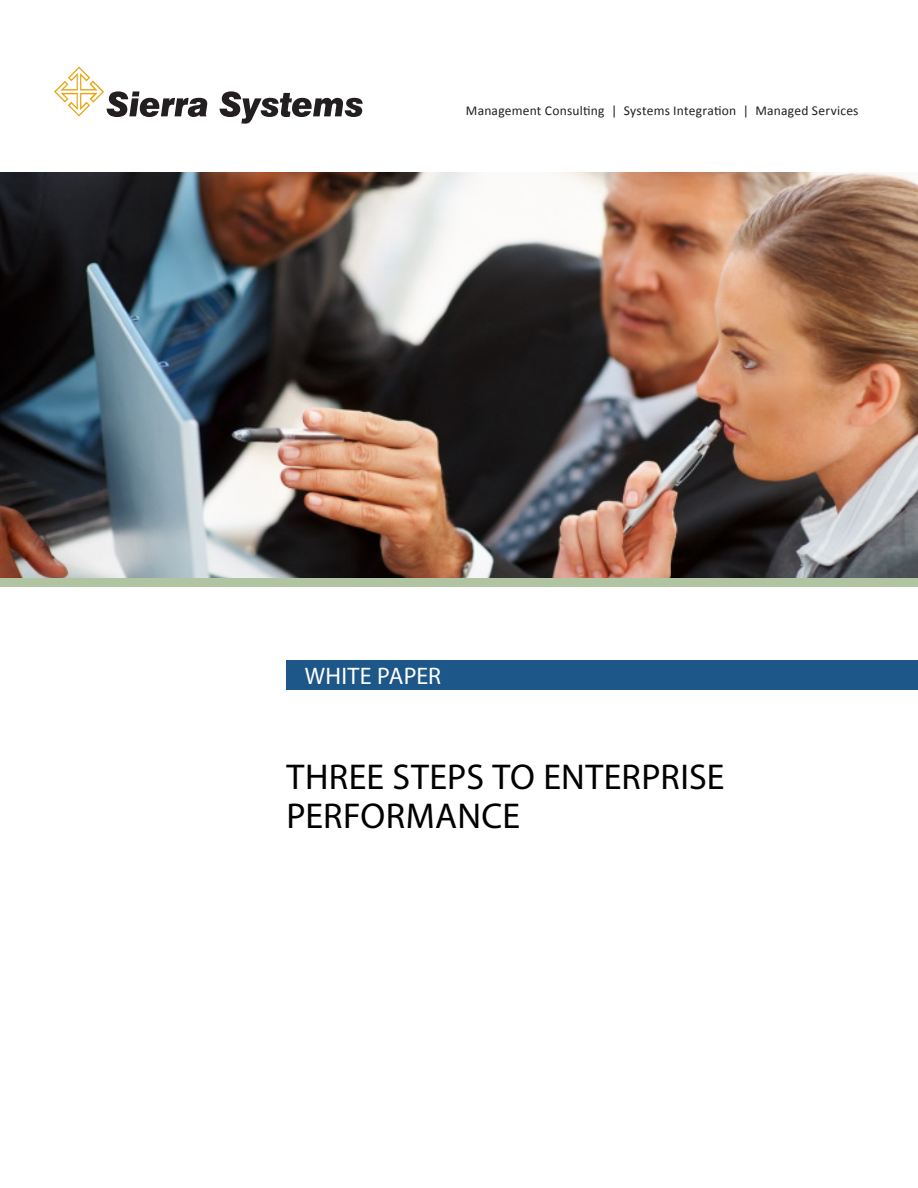
<style>
.page{position:relative;width:918px;height:1188px;background:#fff}
.page>*{position:absolute;margin:0;border:0;box-sizing:border-box;transform-origin:0 0}
.SB_Heading{font:36px/39px "Myriad Pro";letter-spacing:.005em;color:#000}
.Body_Paragraph{font:24px "Myriad Pro";letter-spacing:.01em;color:#fff}
.t1{font:13.5px "Calibri";letter-spacing:.015em;color:#231f20}
</style>
<div class="page">
<div style="left:286px;top:660px;width:632px;height:30px;background:#1d5688"></div>
<svg style="left:220px;top:91px;width:143px;height:33px"></svg>
<svg style="left:54px;top:67px;width:153px;height:50px"></svg>
<img style="left:0;top:172px;width:918px;height:406px">
<div style="left:0;top:578px;width:918px;height:9px;background:#b1c4a2"></div>
<p class="t1" style="left:466px;top:102px;width:394px">Management Consulting | Systems Integration | Managed Services</p>
<p class="Body_Paragraph" style="left:305px;top:661px;width:138px">WHITE PAPER</p>
<p class="SB_Heading" style="left:287px;top:757px;width:440px">THREE STEPS TO ENTERPRISE<br>PERFORMANCE</p>
</div>
